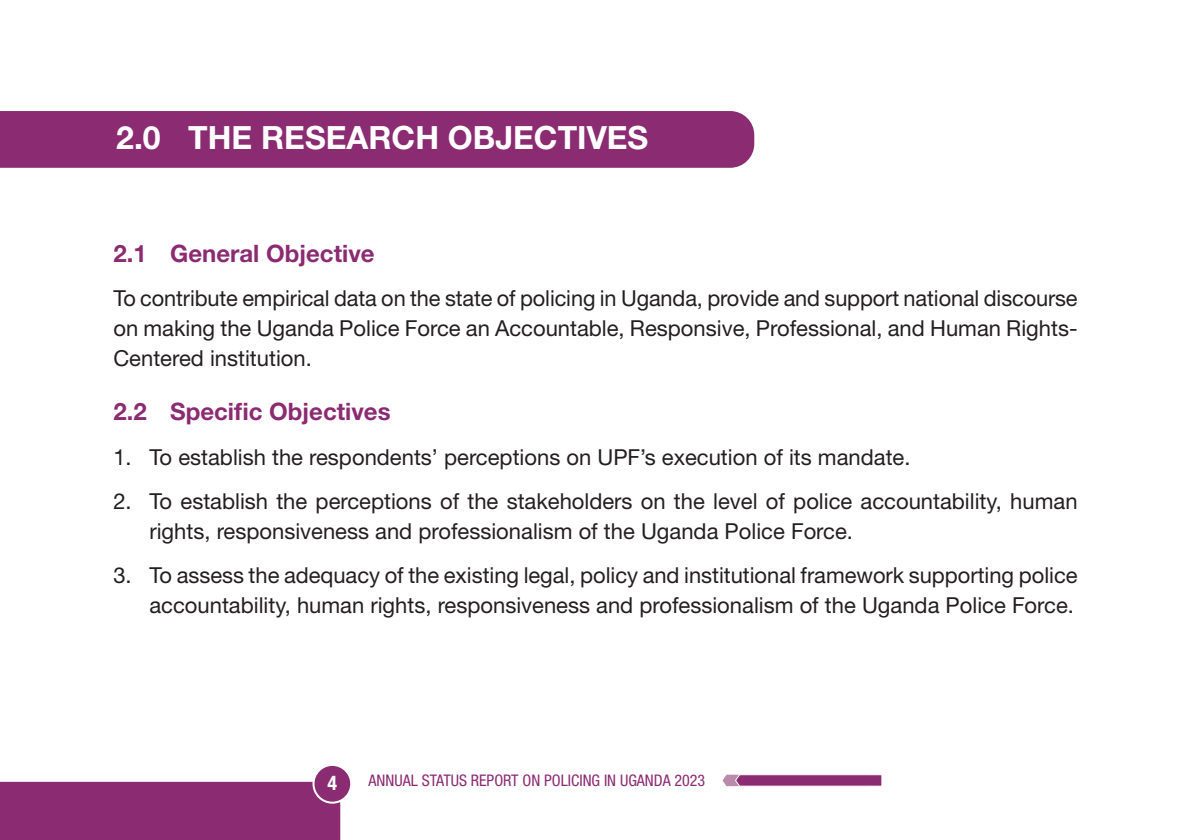
<style>
.page{position:relative;width:1191px;height:840px;background:#fff}
.page>*{position:absolute;margin:0;border:0;box-sizing:border-box;transform-origin:0 0}
.t1{font:700 32px "Helvetica Neue LT Std";color:#fff}
.t2{font:700 24px "Helvetica Neue LT Std";color:#8b2b72}
.t3{font:22px/30px "Helvetica Neue LT Std";color:#231f20;text-align:justify}
.t4{font:700 condensed 20px "Helvetica Neue LT Std";color:#fff}
.t5{font:condensed 16px "Helvetica Neue LT Std";color:#8b2b72}
</style>
<div class="page">
<div style="left:0;top:781px;width:340px;height:58px;background:#8b2b72"></div>
<div style="left:313px;top:764px;width:38px;height:38px;background:#8b2b72;border-radius:50%"></div>
<div style="left:312px;top:763px;width:40px;height:40px;border:2px solid #fff;border-radius:50%"></div>
<svg style="left:722px;top:774px;width:160px;height:12px;background:#9e4f89"></svg>
<div style="left:0;top:111px;width:754px;height:57px;background:#8b2b72"></div>
<h1 class="t1" style="left:116px;top:117px;width:533px">2.0 THE RESEARCH OBJECTIVES</h1>
<p class="t2" style="left:113px;top:238px;width:263px">2.1 General Objective</p>
<p class="t3" style="left:113px;top:282px;width:965px">To contribute empirical data on the state of policing in Uganda, provide and support national discourse on making the Uganda Police Force an Accountable, Responsive, Professional, and Human Rights-Centered institution.</p>
<p class="t2" style="left:113px;top:397px;width:279px">2.2 Specific Objectives</p>
<p class="t3" style="left:113px;top:441px;width:798px">1. To establish the respondents’ perceptions on UPF’s execution of its mandate.</p>
<p class="t3" style="left:149px;top:485px;width:929px;text-indent:-36px">2. To establish the perceptions of the stakeholders on the level of police accountability, human rights, responsiveness and professionalism of the Uganda Police Force.</p>
<p class="t3" style="left:113px;top:559px;width:965px;text-align:right">3. To assess the adequacy of the existing legal, policy and institutional framework supporting police accountability, human rights, responsiveness and professionalism of the Uganda Police Force.</p>
<p class="t4" style="left:327px;top:770px;width:11px">4</p>
<p class="t5" style="left:369px;top:770px;width:338px">ANNUAL STATUS REPORT ON POLICING IN UGANDA 2023</p>
</div>
